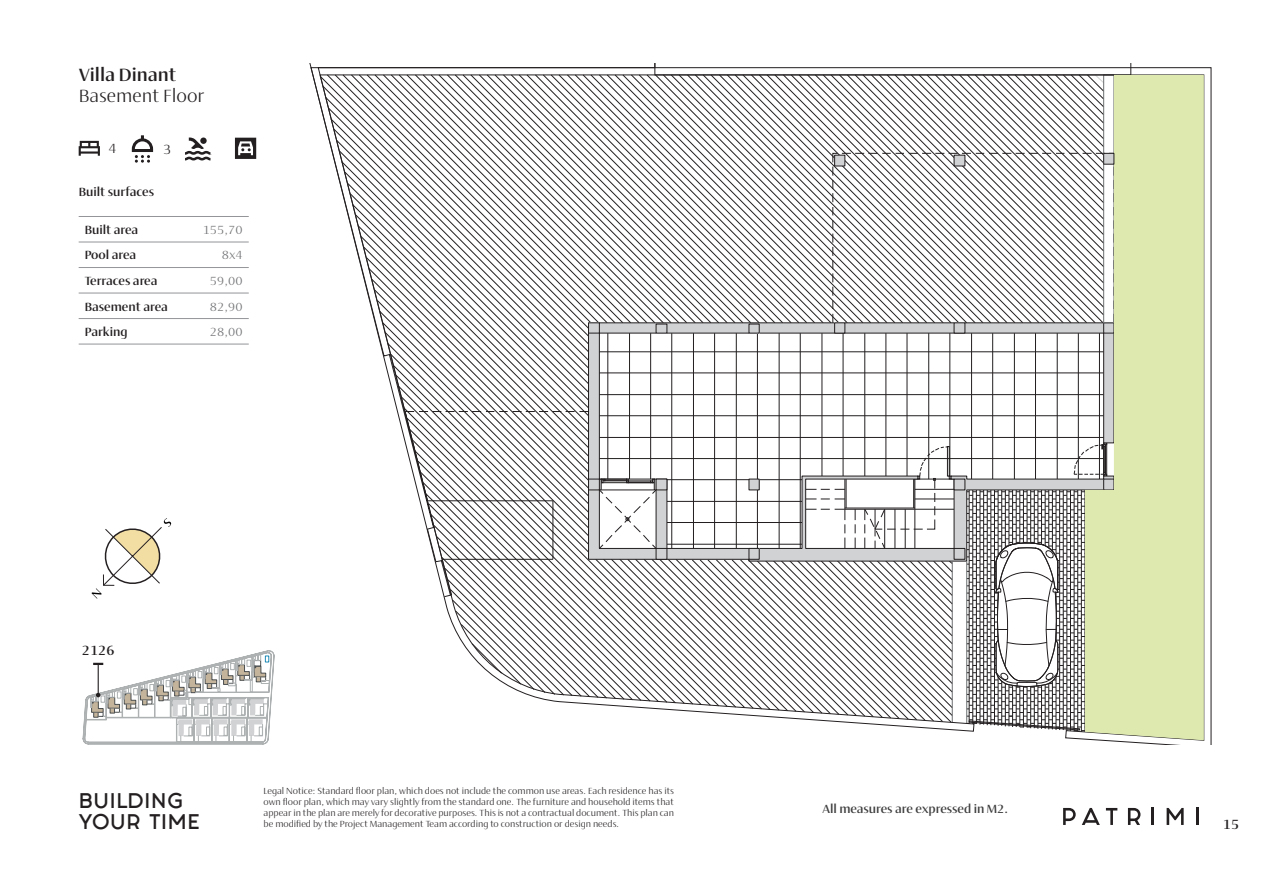
<style>
.page{position:relative;width:1263px;height:893px;background:#fff}
.page>*{position:absolute;margin:0;border:0;box-sizing:border-box;transform-origin:0 0}
.t1{font:18px "Fashion Fetish";letter-spacing:.05em;color:#231f20}
.t2{font:18px "Ador Hairline";color:#231f20}
.t3{font:700 18px "Ador Hairline";color:#231f20}
.t4{font:700 13.5px "Ador Hairline";color:#231f20}
.t5{font:13.5px "Ador Hairline";color:#231f20}
.t6{font:700 12px "Ador Hairline";color:#231f20}
.t7{font:700 12px "Ador Hairline";color:#3e3e3f}
.t8{font:12px "Ador Hairline";color:#6c6d70}
.Parrafo_1{font:9px/10.8px "Ador Hairline";color:#231f20;text-align:justify}
</style>
<div class="page">
<svg style="left:1063px;top:808px;width:13px;height:17px"></svg>
<svg style="left:1082px;top:808px;width:18px;height:17px"></svg>
<svg style="left:1106px;top:808px;width:11px;height:17px"></svg>
<svg style="left:1128px;top:808px;width:12px;height:17px"></svg>
<hr style="left:1151px;top:808px;width:3px;height:17px;background:#231f20">
<svg style="left:1166px;top:808px;width:17px;height:17px"></svg>
<hr style="left:1196px;top:808px;width:3px;height:17px;background:#231f20">
<svg style="left:309px;top:64px;width:70px;height:276px"></svg>
<div style="left:1085px;top:75px;width:119px;height:665px;background:#dde9af"></div>
<svg style="left:379px;top:64px;width:754px;height:667px"></svg>
<svg style="left:83px;top:650px;width:191px;height:94px"></svg>
<svg style="left:132px;top:135px;width:21px;height:28px"></svg>
<svg style="left:79px;top:141px;width:21px;height:15px"></svg>
<svg style="left:185px;top:137px;width:25px;height:23px"></svg>
<div style="left:200px;top:138px;width:7px;height:6px;background:#231f20;border-radius:50%"></div>
<svg style="left:235px;top:138px;width:21px;height:21px"></svg>
<hr style="left:79px;top:216px;width:106px;height:1px;background:#939598">
<hr style="left:185px;top:216px;width:64px;height:1px;background:#939598">
<hr style="left:79px;top:242px;width:106px;height:1px;background:#939598">
<hr style="left:185px;top:242px;width:64px;height:1px;background:#939598">
<hr style="left:79px;top:267px;width:106px;height:1px;background:#939598">
<hr style="left:185px;top:267px;width:64px;height:1px;background:#939598">
<hr style="left:79px;top:293px;width:106px;height:1px;background:#939598">
<hr style="left:185px;top:293px;width:64px;height:1px;background:#939598">
<hr style="left:79px;top:318px;width:106px;height:1px;background:#939598">
<hr style="left:185px;top:318px;width:64px;height:1px;background:#939598">
<hr style="left:79px;top:344px;width:106px;height:1px;background:#939598">
<hr style="left:185px;top:344px;width:64px;height:1px;background:#939598">
<svg style="left:91px;top:518px;width:81px;height:81px"></svg>
<p class="t3" style="left:79px;top:61px;width:99px">Villa Dinant</p>
<p class="t2" style="left:79px;top:83px;width:127px">Basement Floor</p>
<p class="t5" style="left:109px;top:139px;width:10px">4</p>
<p class="t5" style="left:163px;top:140px;width:10px">3</p>
<p class="t6" style="left:79px;top:183px;width:77px">Built surfaces</p>
<p class="t6" style="left:85px;top:221px;width:55px">Built area</p>
<p class="t8" style="left:203px;top:221px;width:42px">155,70</p>
<p class="t6" style="left:85px;top:246px;width:53px">Pool area</p>
<p class="t8" style="left:222px;top:247px;width:22px">8x4</p>
<p class="t6" style="left:85px;top:272px;width:74px">Terraces area</p>
<p class="t8" style="left:210px;top:272px;width:34px">59,00</p>
<p class="t6" style="left:85px;top:297px;width:85px">Basement area</p>
<p class="t8" style="left:210px;top:298px;width:34px">82,90</p>
<p class="t6" style="left:85px;top:323px;width:45px">Parking</p>
<p class="t8" style="left:210px;top:323px;width:34px">28,00</p>
<p class="t4" style="left:82px;top:641px;width:34px">2126</p>
<p class="t1" style="left:79px;top:785px;width:106px">BUILDING</p>
<p class="t1" style="left:79px;top:807px;width:123px">YOUR TIME</p>
<p class="Parrafo_1" style="left:264px;top:785px;width:412px">Legal Notice: Standard floor plan, which does not include the common use areas. Each residence has its own floor plan, which may vary slightly from the standard one. The furniture and household items that appear in the plan are merely for decorative purposes. This is not a contractual document. This plan can be modified by the Project Management Team according to construction or design needs.</p>
<p class="t7" style="left:822px;top:799px;width:187px">All measures are expressed in M2.</p>
<h2 class="t4" style="left:1223px;top:814px;width:18px">15</h2>
</div>
